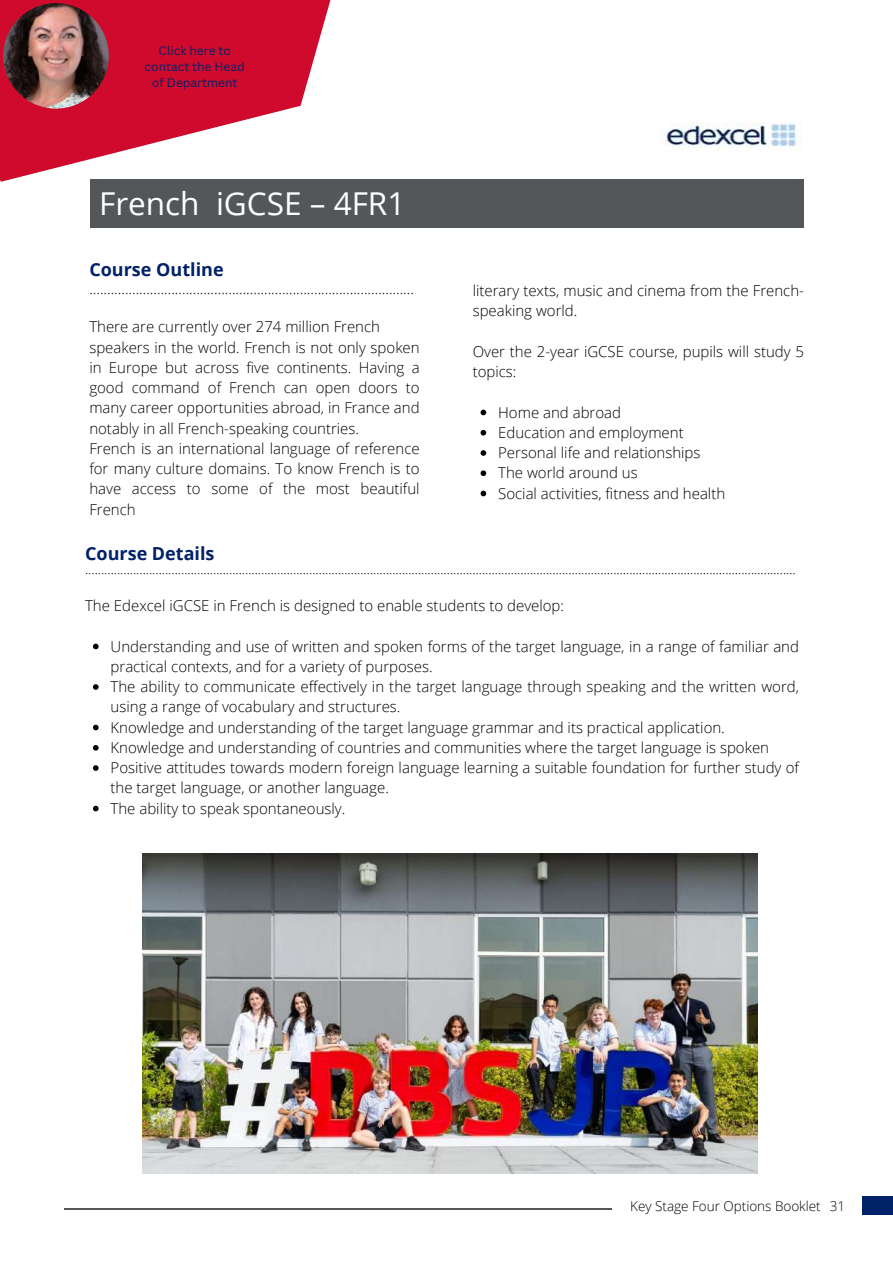
<style>
.page{position:relative;width:893px;height:1264px;background:#fff}
.page>*{position:absolute;margin:0;border:0;box-sizing:border-box;transform-origin:0 0}
.t1{font:31.5px "Open Sans";color:#fff}
.t2{font:700 18px "Open Sans";color:#012168}
.t3{font:300 15px/20.2px "Open Sans";color:#000}
.t4{font:300 13.5px "Open Sans";color:#000}
.t5{font:12px/16px "Canva Sans";color:#012168;text-align:center}
</style>
<div class="page">
<svg style="left:0;top:0;width:331px;height:182px;fill:#cf0a2c"></svg>
<div style="left:90px;top:179px;width:714px;height:48px;background:#545759"></div>
<hr style="left:65px;top:1207px;width:546px;height:2px;background:#545759">
<div style="left:862px;top:1196px;width:30px;height:18px;background:#012168"></div>
<img style="left:661px;top:122px;width:141px;height:31px">
<img style="left:1px;top:1px;width:110px;height:110px">
<img style="left:142px;top:854px;width:615px;height:319px">
<svg style="left:480px;top:409px;width:6px;height:6px"></svg>
<svg style="left:480px;top:430px;width:6px;height:5px"></svg>
<svg style="left:480px;top:450px;width:6px;height:6px"></svg>
<svg style="left:480px;top:470px;width:6px;height:6px"></svg>
<svg style="left:480px;top:490px;width:6px;height:6px"></svg>
<svg style="left:93px;top:643px;width:6px;height:6px"></svg>
<svg style="left:93px;top:684px;width:6px;height:5px"></svg>
<svg style="left:93px;top:724px;width:6px;height:6px"></svg>
<svg style="left:93px;top:745px;width:6px;height:5px"></svg>
<svg style="left:93px;top:765px;width:6px;height:5px"></svg>
<svg style="left:93px;top:805px;width:6px;height:6px"></svg>
<p class="t5" style="left:145px;top:42px;width:102px">Click here to contact the Head of Department</p>
<h1 class="t1" style="left:99px;top:181px;width:308px">French iGCSE – 4FR1</h1>
<p class="t2" style="left:89px;top:257px;width:136px">Course Outline</p>
<p class="t3" style="left:89px;top:278px;width:326px">...........................................................................................</p>
<p class="t3" style="left:89px;top:316px;width:332px">There are currently over 274 million French speakers in the world. French is not only spoken in Europe but across five continents. Having a good command of French can open doors to many career opportunities abroad, in France and notably in all French-speaking countries.<br>French is an international language of reference for many culture domains. To know French is to have access to some of the most beautiful French</p>
<p class="t3" style="left:472px;top:280px;width:333px">literary texts, music and cinema from the French&shy;speaking world.</p>
<p class="t3" style="left:472px;top:341px;width:333px">Over the 2-year iGCSE course, pupils will study 5 topics:</p>
<p class="t3" style="left:498px;top:401px;width:228px">Home and abroad<br>Education and employment<br>Personal life and relationships<br>The world around us<br>Social activities, fitness and health</p>
<p class="t2" style="left:85px;top:541px;width:131px">Course Details</p>
<p class="t4" style="left:85px;top:559px;width:712px">..............................................................................................................................................................................................................................</p>
<p class="t3" style="left:85px;top:595px;width:480px">The Edexcel iGCSE in French is designed to enable students to develop:</p>
<p class="t3" style="left:111px;top:635px;width:690px">Understanding and use of written and spoken forms of the target language, in a range of familiar and practical contexts, and for a variety of purposes.<br>The ability to communicate effectively in the target language through speaking and the written word, using a range of vocabulary and structures.<br>Knowledge and understanding of the target language grammar and its practical application.<br>Knowledge and understanding of countries and communities where the target language is spoken Positive attitudes towards modern foreign language learning a suitable foundation for further study of the target language, or another language.<br>The ability to speak spontaneously.</p>
<p class="t4" style="left:630px;top:1196px;width:216px">Key Stage Four Options Booklet 31</p>
</div>
